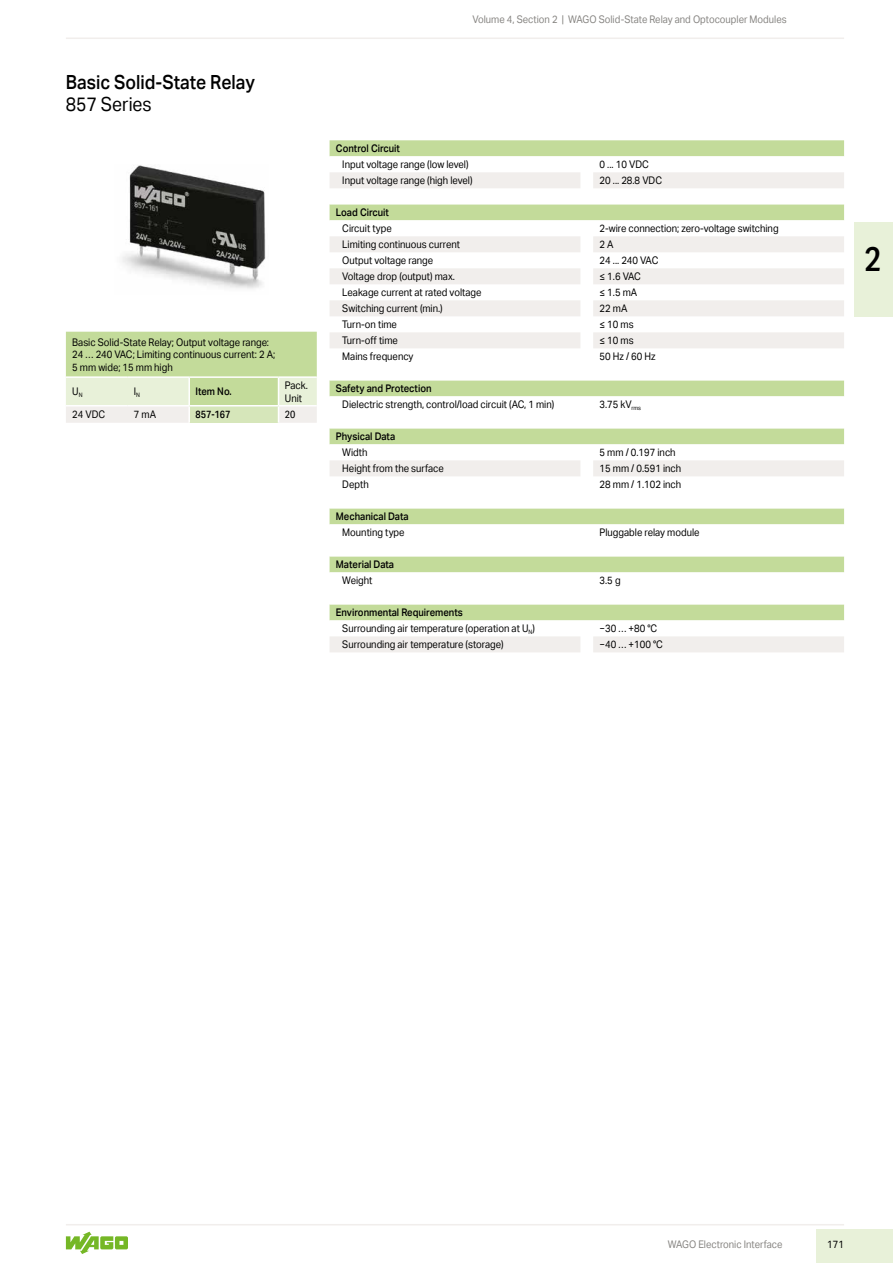
<style>
.page{position:relative;width:893px;height:1263px;background:#fff}
.page>*{position:absolute;margin:0;border:0;box-sizing:border-box;transform-origin:0 0}
.t1{font:500 34.5px "Aktiv Grotesk Cd";color:#000}
.t2{font:500 19.5px "Aktiv Grotesk";color:#000;scale:.9 1}
.t3{font:19.5px "Aktiv Grotesk";color:#000;scale:.9 1}
.t4{font:10.5px/12.6px "Aktiv Grotesk";color:#000;scale:.9 1}
.t5{font:500 10.5px "Aktiv Grotesk";color:#000;scale:.9 1}
.t6{font:10.5px "Aktiv Grotesk";color:#868481;scale:.9 1}
.t7{font:500 10.5px "Aktiv Grotesk Cd";color:#000}
.t8{font:10.5px "Aktiv Grotesk Cd";color:#000}
.s1{font-weight:500}
</style>
<div class="page">
<hr style="left:66px;top:1224px;width:778px;height:1px;background:#f1eeec">
<hr style="left:66px;top:38px;width:778px;height:1px;background:#f1eeec">
<div style="left:816px;top:1229px;width:77px;height:34px;background:#e8f1d9"></div>
<svg style="left:66px;top:1232px;width:62px;height:22px"></svg>
<img style="left:122px;top:165px;width:144px;height:124px">
<svg style="left:66px;top:332px;width:251px;height:91px;background:#d2e3b5"></svg>
<div style="left:330px;top:140px;width:514px;height:16px;background:#c3db9a"></div>
<svg style="left:330px;top:172px;width:514px;height:480px"></svg>
<div style="left:855px;top:222px;width:38px;height:94px;background:#e8f1d9"></div>
<h2 class="t2" style="left:66px;top:71px;width:212px">Basic Solid-State Relay</h2>
<h2 class="t3" style="left:66px;top:93px;width:97px">857 Series</h2>
<p class="t4" style="left:72px;top:336px;width:227px">Basic Solid-State Relay; Output voltage range:<br>24 … 240 VAC; Limiting continuous current: 2 A;<br>5 mm wide; 15 mm high</p>
<p class="t4" style="left:72px;top:385px;width:13px">U<sub>N</sub></p>
<p class="t4" style="left:134px;top:385px;width:8px">I<sub>N</sub></p>
<p class="t5" style="left:196px;top:385px;width:42px">Item No.</p>
<p class="t4" style="left:285px;top:379px;width:27px">Pack.<br>Unit</p>
<p class="t4" style="left:72px;top:408px;width:38px">24 VDC</p>
<p class="t4" style="left:134px;top:408px;width:26px">7 mA</p>
<p class="t7" style="left:196px;top:407px;width:36px">857-167</p>
<p class="t8" style="left:285px;top:408px;width:12px">20</p>
<p class="t6" style="left:473px;top:13px;width:350px">Volume 4, Section 2 | WAGO Solid-State Relay and Optocoupler Modules</p>
<p class="t5" style="left:336px;top:142px;width:73px">Control Circuit</p>
<p class="t4" style="left:342px;top:158px;width:142px">Input voltage range (low level)</p>
<p class="t4" style="left:600px;top:158px;width:56px">0 ... 10 VDC</p>
<p class="t4" style="left:342px;top:174px;width:146px">Input voltage range (high level)</p>
<p class="t4" style="left:600px;top:174px;width:71px">20 ... 28.8 VDC</p>
<p class="t5" style="left:336px;top:206px;width:61px">Load Circuit</p>
<p class="t4" style="left:342px;top:222px;width:57px">Circuit type</p>
<p class="t4" style="left:600px;top:222px;width:200px">2-wire connection; zero-voltage switching</p>
<p class="t4" style="left:342px;top:238px;width:132px">Limiting continuous current</p>
<p class="t4" style="left:600px;top:238px;width:17px">2 A</p>
<p class="t4" style="left:342px;top:254px;width:103px">Output voltage range</p>
<p class="t4" style="left:600px;top:254px;width:67px">24 ... 240 VAC</p>
<p class="t4" style="left:342px;top:270px;width:127px">Voltage drop (output) max.</p>
<p class="t4" style="left:600px;top:270px;width:47px">≤ 1.6 VAC</p>
<p class="t4" style="left:342px;top:286px;width:156px">Leakage current at rated voltage</p>
<p class="t4" style="left:600px;top:286px;width:43px">≤ 1.5 mA</p>
<p class="t4" style="left:342px;top:302px;width:113px">Switching current (min.)</p>
<p class="t4" style="left:600px;top:302px;width:32px">22 mA</p>
<p class="t4" style="left:342px;top:318px;width:62px">Turn-on time</p>
<p class="t4" style="left:600px;top:318px;width:39px">≤ 10 ms</p>
<p class="t4" style="left:342px;top:334px;width:63px">Turn-off time</p>
<p class="t4" style="left:600px;top:334px;width:39px">≤ 10 ms</p>
<p class="t4" style="left:342px;top:350px;width:81px">Mains frequency</p>
<p class="t4" style="left:600px;top:350px;width:64px">50 Hz / 60 Hz</p>
<p class="t5" style="left:336px;top:382px;width:108px">Safety and Protection</p>
<p class="t4" style="left:342px;top:398px;width:237px">Dielectric strength, control/load circuit (AC, 1 min)</p>
<p class="t4" style="left:600px;top:398px;width:48px">3.75 kV<sub>rms</sub></p>
<p class="t5" style="left:336px;top:430px;width:67px">Physical Data</p>
<p class="t4" style="left:342px;top:446px;width:30px">Width</p>
<p class="t4" style="left:600px;top:446px;width:86px">5 mm / 0.197 inch</p>
<p class="t4" style="left:342px;top:462px;width:114px">Height from the surface</p>
<p class="t4" style="left:600px;top:462px;width:92px">15 mm / 0.591 inch</p>
<p class="t4" style="left:342px;top:478px;width:31px">Depth</p>
<p class="t4" style="left:600px;top:478px;width:92px">28 mm / 1.102 inch</p>
<p class="t5" style="left:336px;top:510px;width:82px">Mechanical Data</p>
<p class="t4" style="left:342px;top:526px;width:71px">Mounting type</p>
<p class="t4" style="left:600px;top:526px;width:113px">Pluggable relay module</p>
<p class="t5" style="left:336px;top:558px;width:66px">Material Data</p>
<p class="t4" style="left:342px;top:574px;width:35px">Weight</p>
<p class="t4" style="left:600px;top:574px;width:25px">3.5 g</p>
<p class="t4" style="left:342px;top:604px;width:215px;line-height:16px;text-indent:-6px"><span class="s1">Environmental Requirements<br></span>Surrounding air temperature (operation at U<sub>N</sub>)</p>
<p class="t4" style="left:600px;top:622px;width:66px">−30 … +80 °C</p>
<p class="t4" style="left:342px;top:638px;width:181px">Surrounding air temperature (storage)</p>
<p class="t4" style="left:600px;top:638px;width:72px">−40 … +100 °C</p>
<h1 class="t1" style="left:864px;top:238px;width:19px">2</h1>
<p class="t6" style="left:668px;top:1238px;width:129px">WAGO Electronic Interface</p>
<p class="t4" style="left:827px;top:1238px;width:20px">171</p>
</div>
